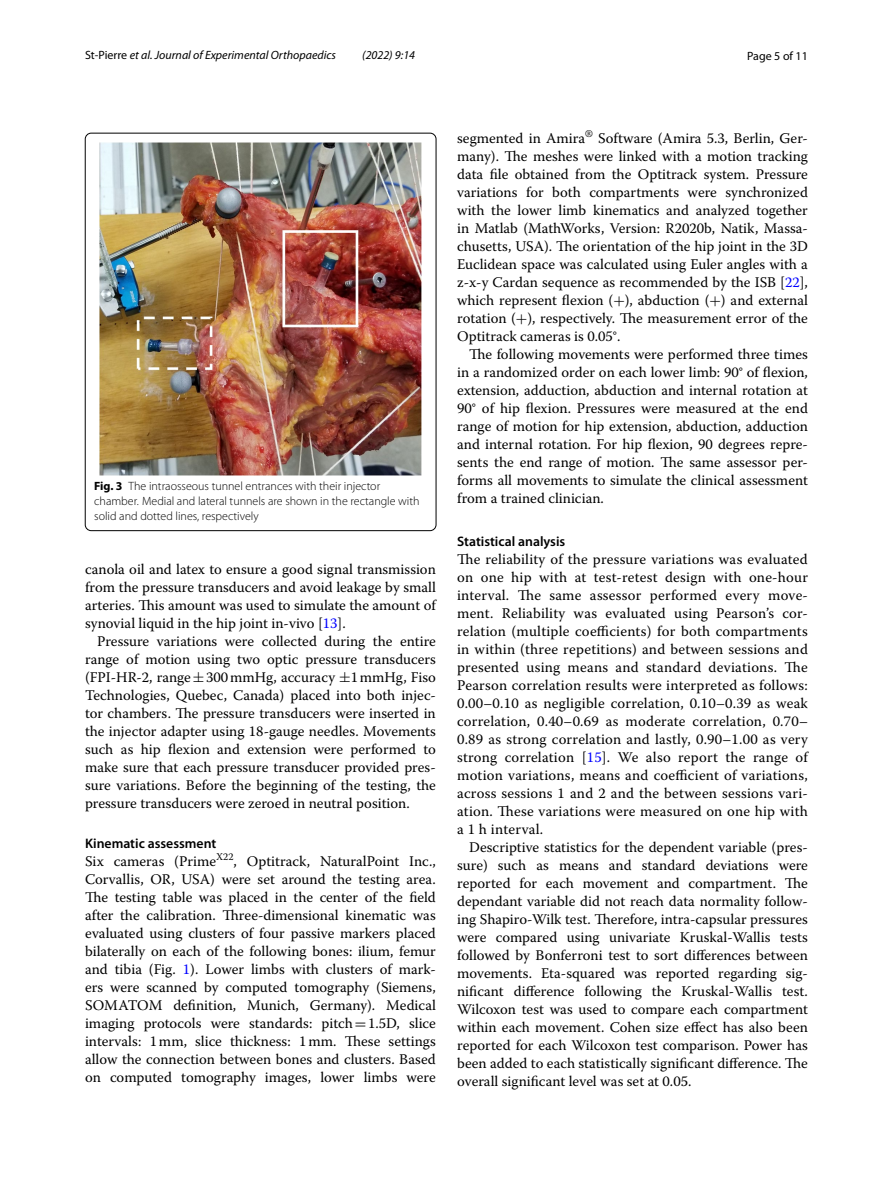
<style>
.page{position:relative;width:893px;height:1187px;background:#fff}
.page>*{position:absolute;margin:0;border:0;box-sizing:border-box;transform-origin:0 0}
.t1{font:14.7px/18px "Warnock Pro";color:#000;text-align:justify}
.t2{font:600 13.8px "Myriad Pro";color:#000}
.t3{font:300 12px/15px "Myriad Pro";color:#000}
.t4{font:italic 12px "Myriad Pro";color:#000}
.t5{font:12px "Myriad Pro";color:#000}
.s1{font-style:normal}
.s2{font-weight:700}
.s3{font-style:italic}
.s4{color:#00f}
.s5{font-family:"MTSY"}
</style>
<div class="page">
<img style="left:100px;top:142px;width:322px;height:333px">
<div style="left:85px;top:133px;width:351px;height:398px;border:1px solid #000;border-radius:6px"></div>
<p class="t4" style="left:85px;top:48px;width:253px"><span class="s1">St‑Pierre</span> et al. Journal of Experimental Orthopaedics</p>
<p class="t4" style="left:362px;top:48px;width:54px">(2022) 9:14</p>
<p class="t5" style="left:747px;top:48px;width:62px">Page 5 of 11</p>
<p class="t3" style="left:94px;top:479px;width:327px"><span class="s2">Fig. 3</span> The intraosseous tunnel entrances with their injector chamber<span class="s3">.</span> Medial and lateral tunnels are shown in the rectangle with solid and dotted lines, respectively</p>
<p class="t1" style="left:85px;top:560px;width:352px">canola oil and latex to ensure a good signal transmission from the pressure transducers and avoid leakage by small arteries. This amount was used to simulate the amount of synovial liquid in the hip joint in-vivo [<span class="s4">13</span>].</p>
<p class="t1" style="left:85px;top:632px;width:352px;text-indent:12px">Pressure variations were collected during the entire range of motion using two optic pressure transducers (FPI-HR-2, range<span class="s5">±</span>300mmHg, accuracy <span class="s5">±</span>1mmHg, Fiso Technologies, Quebec, Canada) placed into both injec&shy;tor chambers. The pressure transducers were inserted in the injector adapter using 18-gauge needles. Movements such as hip flexion and extension were performed to make sure that each pressure transducer provided pres&shy;sure variations. Before the beginning of the testing, the pressure transducers were zeroed in neutral position.</p>
<p class="t2" style="left:85px;top:834px;width:133px">Kinematic assessment</p>
<p class="t1" style="left:85px;top:851px;width:352px">Six cameras (Prime<sup>X22</sup>, Optitrack, NaturalPoint Inc., Corvallis, OR, USA) were set around the testing area.<br>The testing table was placed in the center of the field after the calibration. Three-dimensional kinematic was evaluated using clusters of four passive markers placed bilaterally on each of the following bones: ilium, femur and tibia (Fig. <span class="s4">1</span>). Lower limbs with clusters of mark&shy;ers were scanned by computed tomography (Siemens, SOMATOM definition, Munich, Germany). Medical imaging protocols were standards: pitch<span class="s5">=</span>1.5D, slice intervals: 1mm, slice thickness: 1mm. These settings allow the connection between bones and clusters. Based on computed tomography images, lower limbs were</p>
<p class="t1" style="left:457px;top:129px;width:352px">segmented in Amira<sup>®</sup> Software (Amira 5.3, Berlin, Ger&shy;many). The meshes were linked with a motion tracking data file obtained from the Optitrack system. Pressure variations for both compartments were synchronized with the lower limb kinematics and analyzed together in Matlab (MathWorks, Version: R2020b, Natik, Massa&shy;chusetts, USA). The orientation of the hip joint in the 3D Euclidean space was calculated using Euler angles with a z-x-y Cardan sequence as recommended by the ISB [<span class="s4">22</span>], which represent flexion (<span class="s5">+</span>), abduction (<span class="s5">+</span>) and external rotation (<span class="s5">+</span>), respectively. The measurement error of the Optitrack cameras is 0.05°.</p>
<p class="t1" style="left:457px;top:344px;width:352px;text-indent:12px">The following movements were performed three times in a randomized order on each lower limb: 90° of flexion, extension, adduction, abduction and internal rotation at 90° of hip flexion. Pressures were measured at the end range of motion for hip extension, abduction, adduction and internal rotation. For hip flexion, 90 degrees repre&shy;sents the end range of motion. The same assessor per&shy;forms all movements to simulate the clinical assessment from a trained clinician.</p>
<p class="t2" style="left:457px;top:532px;width:110px">Statistical analysis</p>
<p class="t1" style="left:457px;top:550px;width:352px">The reliability of the pressure variations was evaluated on one hip with at test-retest design with one-hour interval. The same assessor performed every move&shy;ment. Reliability was evaluated using Pearson’s cor&shy;relation (multiple coefficients) for both compartments in within (three repetitions) and between sessions and presented using means and standard deviations. The Pearson correlation results were interpreted as follows:<br>0.00–0.10 as negligible correlation, 0.10–0.39 as weak correlation, 0.40–0.69 as moderate correlation, 0.70– 0.89 as strong correlation and lastly, 0.90–1.00 as very strong correlation [<span class="s4">15</span>]. We also report the range of motion variations, means and coefficient of variations, across sessions 1 and 2 and the between sessions vari&shy;ation. These variations were measured on one hip with a 1 h interval.</p>
<p class="t1" style="left:457px;top:838px;width:352px;text-indent:12px">Descriptive statistics for the dependent variable (pres&shy;sure) such as means and standard deviations were reported for each movement and compartment. The dependant variable did not reach data normality follow&shy;ing Shapiro-Wilk test. Therefore, intra-capsular pressures were compared using univariate Kruskal-Wallis tests followed by Bonferroni test to sort differences between movements. Eta-squared was reported regarding sig&shy;nificant difference following the Kruskal-Wallis test.<br>Wilcoxon test was used to compare each compartment within each movement. Cohen size effect has also been reported for each Wilcoxon test comparison. Power has been added to each statistically significant difference. The overall significant level was set at 0.05.</p>
</div>
